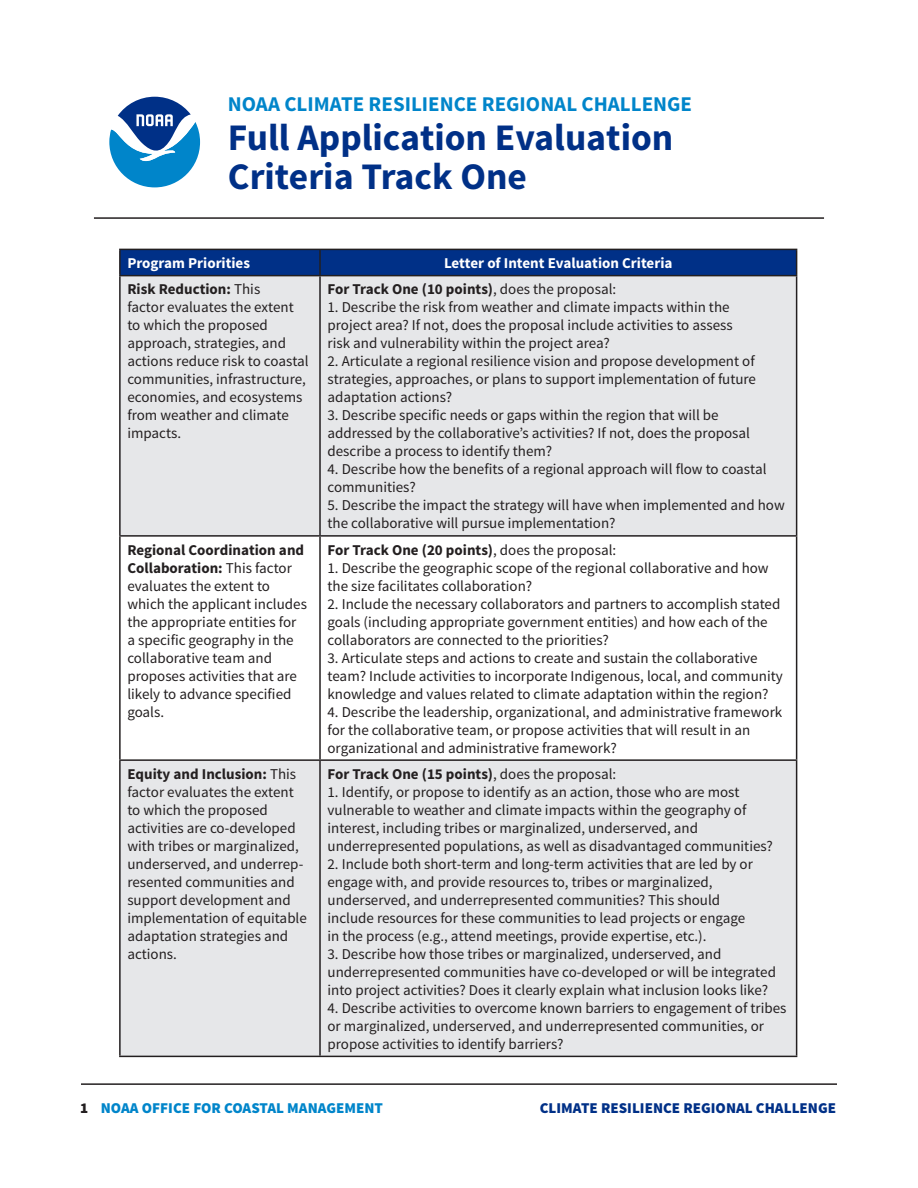
<style>
.page{position:relative;width:918px;height:1188px;background:#fff}
.page>*{position:absolute;margin:0;border:0;box-sizing:border-box;transform-origin:0 0}
.t1{font:700 37.5px/39px "Source Sans Pro";color:#003087}
.t2{font:700 21px "Source Sans Pro";color:#0085ca}
.t3{font:15px/18px "Source Sans Pro";color:#231f20}
.t4{font:700 15px "Source Sans Pro";color:#231f20}
.t5{font:700 15px "Source Sans Pro";color:#fff}
.t6{font:900 15px "Source Sans Pro";color:#003087}
.t7{font:900 15px "Source Sans Pro";color:#0085ca}
.s1{font-weight:700}
.s2{font-weight:400}
.s3{color:#231f20}
</style>
<div class="page">
<hr style="left:81px;top:1083px;width:756px;height:2px;background:#231f20">
<svg style="left:109px;top:97px;width:91px;height:90px"></svg>
<div style="left:121px;top:276px;width:675px;height:780px;background:#e6e7e9"></div>
<svg style="left:121px;top:537px;width:675px;height:222px"></svg>
<hr style="left:119px;top:249px;width:201px;height:1px;background:#231f20">
<hr style="left:119px;top:250px;width:2px;height:25px;background:#231f20">
<svg style="left:120px;top:249px;width:677px;height:26px;background:#012f81"></svg>
<hr style="left:119px;top:275px;width:201px;height:1px;background:#231f20">
<hr style="left:119px;top:276px;width:2px;height:259px;background:#231f20">
<hr style="left:320px;top:275px;width:477px;height:1px;background:#231f20">
<hr style="left:319px;top:276px;width:2px;height:259px;background:#231f20">
<hr style="left:796px;top:276px;width:1px;height:259px;background:#231f20">
<hr style="left:119px;top:535px;width:201px;height:2px;background:#231f20">
<hr style="left:119px;top:537px;width:2px;height:222px;background:#231f20">
<hr style="left:320px;top:535px;width:477px;height:2px;background:#231f20">
<hr style="left:319px;top:537px;width:2px;height:222px;background:#231f20">
<hr style="left:796px;top:537px;width:1px;height:222px;background:#231f20">
<hr style="left:119px;top:759px;width:201px;height:2px;background:#231f20">
<hr style="left:119px;top:761px;width:2px;height:295px;background:#231f20">
<hr style="left:320px;top:759px;width:477px;height:2px;background:#231f20">
<hr style="left:319px;top:761px;width:2px;height:295px;background:#231f20">
<hr style="left:796px;top:761px;width:1px;height:295px;background:#231f20">
<hr style="left:119px;top:1056px;width:201px;height:1px;background:#231f20">
<hr style="left:320px;top:1056px;width:477px;height:1px;background:#231f20">
<hr style="left:94px;top:217px;width:730px;height:2px;background:#231f20">
<h2 class="t2" style="left:228px;top:90px;width:466px">NOAA CLIMATE RESILIENCE REGIONAL CHALLENGE</h2>
<h1 class="t1" style="left:228px;top:119px;width:447px">Full Application Evaluation<br>Criteria Track One</h1>
<p class="t5" style="left:127px;top:254px;width:124px">Program Priorities</p>
<p class="t5" style="left:444px;top:254px;width:230px">Letter of Intent Evaluation Criteria</p>
<p class="t3" style="left:127px;top:281px;width:183px"><span class="s1">Risk Reduction:</span> This<br>factor evaluates the extent to which the proposed approach, strategies, and actions reduce risk to coastal communities, infrastructure, economies, and ecosystems from weather and climate impacts.</p>
<p class="t4" style="left:328px;top:280px;width:290px">For Track One (10 points)<span class="s2">, does the proposal:</span></p>
<p class="t3" style="left:328px;top:299px;width:407px">1. Describe the risk from weather and climate impacts within the project area? If not, does the proposal include activities to assess risk and vulnerability within the project area?</p>
<p class="t3" style="left:328px;top:353px;width:430px;text-align:justify">2. Articulate a regional resilience vision and propose development of strategies, approaches, or plans to support implementation of future adaptation actions?</p>
<p class="t3" style="left:328px;top:407px;width:424px">3. Describe specific needs or gaps within the region that will be addressed by the collaborative’s activities? If not, does the proposal describe a process to identify them?</p>
<p class="t3" style="left:328px;top:461px;width:441px">4. Describe how the benefits of a regional approach will flow to coastal communities?</p>
<p class="t3" style="left:328px;top:497px;width:459px">5. Describe the impact the strategy will have when implemented and how the collaborative will pursue implementation?</p>
<p class="t3" style="left:127px;top:541px;width:181px"><span class="s1">Regional Coordination and<br>Collaboration:</span> This factor evaluates the extent to which the applicant includes the appropriate entities for a specific geography in the collaborative team and proposes activities that are likely to advance specified goals.</p>
<p class="t4" style="left:328px;top:540px;width:290px">For Track One (20 points)<span class="s2">, does the proposal:</span></p>
<p class="t3" style="left:328px;top:559px;width:443px">1. Describe the geographic scope of the regional collaborative and how the size facilitates collaboration?</p>
<p class="t3" style="left:328px;top:595px;width:454px">2. Include the necessary collaborators and partners to accomplish stated goals (including appropriate government entities) and how each of the collaborators are connected to the priorities?</p>
<p class="t3" style="left:328px;top:649px;width:457px">3. Articulate steps and actions to create and sustain the collaborative team? Include activities to incorporate Indigenous, local, and community knowledge and values related to climate adaptation within the region?</p>
<p class="t3" style="left:328px;top:703px;width:456px">4. Describe the leadership, organizational, and administrative framework for the collaborative team, or propose activities that will result in an organizational and administrative framework?</p>
<p class="t3" style="left:127px;top:765px;width:181px"><span class="s1">Equity and Inclusion:</span> This factor evaluates the extent to which the proposed activities are co-developed with tribes or marginalized, underserved, and underrep&shy;resented communities and support development and implementation of equitable adaptation strategies and actions.</p>
<p class="t4" style="left:328px;top:764px;width:290px">For Track One (15 points)<span class="s2">, does the proposal:</span></p>
<p class="t3" style="left:328px;top:783px;width:447px">1. Identify, or propose to identify as an action, those who are most vulnerable to weather and climate impacts within the geography of interest, including tribes or marginalized, underserved, and underrepresented populations, as well as disadvantaged communities?</p>
<p class="t3" style="left:328px;top:855px;width:427px">2. Include both short-term and long-term activities that are led by or engage with, and provide resources to, tribes or marginalized, underserved, and underrepresented communities? This should include resources for these communities to lead projects or engage in the process (e.g., attend meetings, provide expertise, etc.).</p>
<p class="t3" style="left:328px;top:945px;width:450px">3. Describe how those tribes or marginalized, underserved, and underrepresented communities have co-developed or will be integrated into project activities? Does it clearly explain what inclusion looks like?</p>
<p class="t3" style="left:328px;top:999px;width:460px">4. Describe activities to overcome known barriers to engagement of tribes or marginalized, underserved, and underrepresented communities, or propose activities to identify barriers?</p>
<p class="t7" style="left:80px;top:1098px;width:304px"><span class="s3">1</span> NOAA OFFICE FOR COASTAL MANAGEMENT</p>
<p class="t6" style="left:540px;top:1098px;width:298px">CLIMATE RESILIENCE REGIONAL CHALLENGE</p>
</div>
